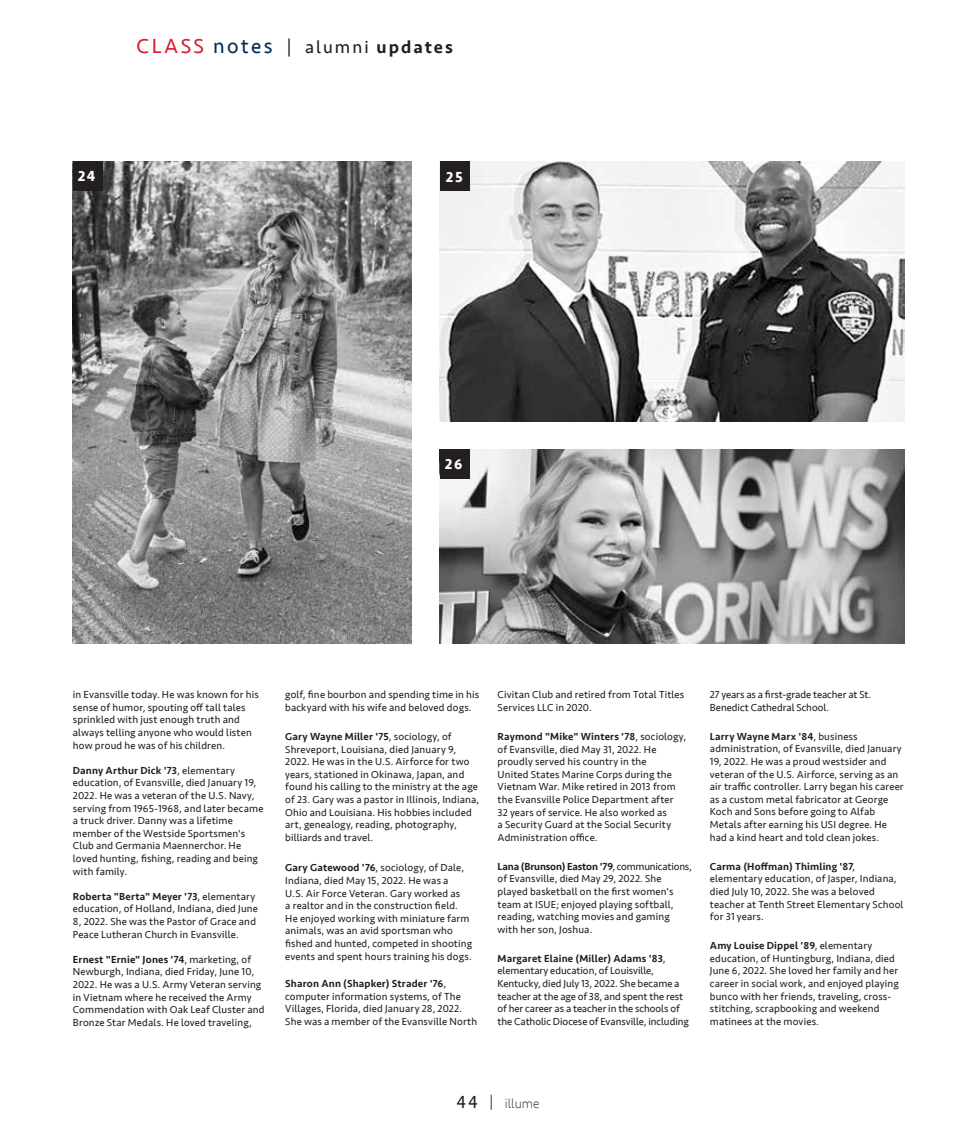
<style>
.page{position:relative;width:972px;height:1134px;background:#fff}
.page>*{position:absolute;margin:0;border:0;box-sizing:border-box;transform-origin:0 0}
.t1{font:18px "Seravek";letter-spacing:.11em;color:#231f20}
.t2{font:700 15px "Seravek";color:#fff}
.t3{font:200 13.5px "Seravek";color:#231f20}
.t4{font:10.5px/12.6px "Seravek";letter-spacing:.015em;color:#231f20}
.t5{font:10.5px/12.6px "Seravek";letter-spacing:-.005em;color:#231f20}
.s1{font-size:21px;color:#da1a32}
.s2{font-size:21px;color:#002d5b}
.s3{font-weight:500}
.s4{font-weight:400;font-size:18px}
.s5{font-weight:300;font-size:15px}
</style>
<div class="page">
<img style="left:440px;top:449px;width:464px;height:194px">
<div style="left:440px;top:449px;width:30px;height:30px;background:#231f20"></div>
<img style="left:440px;top:161px;width:464px;height:260px">
<img style="left:73px;top:161px;width:338px;height:482px">
<div style="left:73px;top:161px;width:30px;height:30px;background:#231f20"></div>
<div style="left:440px;top:161px;width:30px;height:30px;background:#231f20"></div>
<h1 class="t1" style="left:137px;top:34px;width:318px"><span class="s1">CLASS</span> <span class="s2">notes</span> | alumni <span class="s3">updates</span></h1>
<h2 class="t2" style="left:78px;top:164px;width:19px">24</h2>
<h2 class="t2" style="left:446px;top:165px;width:19px">25</h2>
<h2 class="t2" style="left:445px;top:452px;width:19px">26</h2>
<p class="t4" style="left:73px;top:688px;width:187px">in Evansville today. He was known for his sense of humor, spouting off tall tales sprinkled with just enough truth and always telling anyone who would listen how proud he was of his children.</p>
<p class="t4" style="left:73px;top:764px;width:192px"><span class="s3">Danny Arthur Dick '73</span>, elementary education, of Evansville, died January 19, 2022. He was a veteran of the U.S. Navy, serving from 1965-1968, and later became a truck driver. Danny was a lifetime member of the Westside Sportsmen's Club and Germania Maennerchor. He loved hunting, fishing, reading and being with family.</p>
<p class="t4" style="left:73px;top:890px;width:187px"><span class="s3">Roberta "Berta" Meyer '73</span>, elementary education, of Holland, Indiana, died June 8, 2022. She was the Pastor of Grace and Peace Lutheran Church in Evansville.</p>
<p class="t4" style="left:73px;top:953px;width:193px"><span class="s3">Ernest "Ernie" Jones '74</span>, marketing, of Newburgh, Indiana, died Friday, June 10, 2022. He was a U.S. Army Veteran serving in Vietnam where he received the Army Commendation with Oak Leaf Cluster and Bronze Star Medals. He loved traveling,</p>
<p class="t4" style="left:285px;top:688px;width:196px">golf, fine bourbon and spending time in his backyard with his wife and beloved dogs.</p>
<p class="t4" style="left:285px;top:730px;width:195px"><span class="s3">Gary Wayne Miller '75</span>, sociology, of Shreveport, Louisiana, died January 9, 2022. He was in the U.S. Airforce for two years, stationed in Okinawa, Japan, and found his calling to the ministry at the age of 23. Gary was a pastor in Illinois, Indiana, Ohio and Louisiana. His hobbies included art, genealogy, reading, photography, billiards and travel.</p>
<p class="t4" style="left:285px;top:861px;width:188px"><span class="s3">Gary Gatewood '76</span>, sociology, of Dale, Indiana, died May 15, 2022. He was a<br>U.S. Air Force Veteran. Gary worked as<br>a realtor and in the construction field.<br>He enjoyed working with miniature farm animals, was an avid sportsman who fished and hunted, competed in shooting events and spent hours training his dogs.</p>
<p class="t4" style="left:285px;top:977px;width:194px"><span class="s3">Sharon Ann (Shapker) Strader '76</span>, computer information systems, of The Villages, Florida, died January 28, 2022.<br>She was a member of the Evansville North</p>
<p class="t4" style="left:498px;top:688px;width:188px">Civitan Club and retired from Total Titles<br>Services LLC in 2020.</p>
<p class="t4" style="left:498px;top:730px;width:190px"><span class="s3">Raymond "Mike" Winters '78</span>, sociology, of Evansville, died May 31, 2022. He proudly served his country in the<br>United States Marine Corps during the Vietnam War. Mike retired in 2013 from the Evansville Police Department after 32 years of service. He also worked as<br>a Security Guard at the Social Security Administration office.</p>
<p class="t4" style="left:498px;top:860px;width:196px"><span class="s3">Lana (Brunson) Easton '79</span>, communications, of Evansville, died May 29, 2022. She played basketball on the first women's team at ISUE; enjoyed playing softball, reading, watching movies and gaming with her son, Joshua.</p>
<p class="t5" style="left:498px;top:952px;width:193px"><span class="s3">Margaret Elaine (Miller) Adams '83</span>, elementary education, of Louisville, Kentucky, died July 13, 2022. She became a teacher at the age of 38, and spent the rest of her career as a teacher in the schools of the Catholic Diocese of Evansville, including</p>
<p class="t5" style="left:710px;top:688px;width:163px">27 years as a first-grade teacher at St.<br>Benedict Cathedral School.</p>
<p class="t4" style="left:710px;top:730px;width:195px"><span class="s3">Larry Wayne Marx '84</span>, business administration, of Evansville, died January 19, 2022. He was a proud westsider and veteran of the U.S. Airforce, serving as an air traffic controller. Larry began his career as a custom metal fabricator at George Koch and Sons before going to Alfab Metals after earning his USI degree. He had a kind heart and told clean jokes.</p>
<p class="t4" style="left:710px;top:860px;width:195px"><span class="s3">Carma (Hoffman) Thimling '87</span>, elementary education, of Jasper, Indiana, died July 10, 2022. She was a beloved teacher at Tenth Street Elementary School for 31 years.</p>
<p class="t4" style="left:710px;top:939px;width:190px"><span class="s3">Amy Louise Dippel '89</span>, elementary education, of Huntingburg, Indiana, died June 6, 2022. She loved her family and her career in social work, and enjoyed playing bunco with her friends, traveling, cross&shy;stitching, scrapbooking and weekend matinees at the movies.</p>
<p class="t3" style="left:457px;top:1095px;width:84px"><span class="s4">44</span> <span class="s5">|</span> illume</p>
</div>
